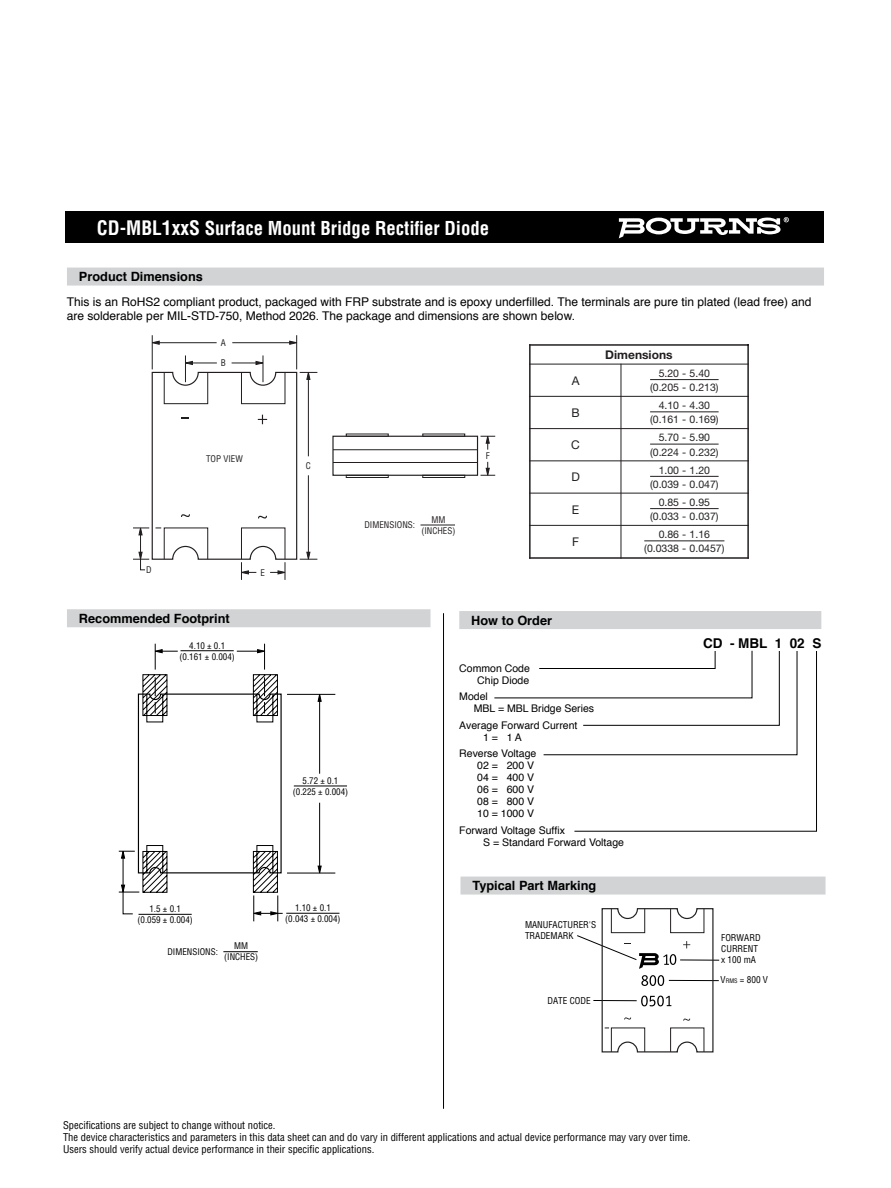
<style>
.page{position:relative;width:891px;height:1188px;background:#fff}
.page>*{position:absolute;margin:0;border:0;box-sizing:border-box;transform-origin:0 0}
.t1{font:700 condensed 24px "Helvetica";color:#fff}
.t2{font:700 condensed 18.75px "Helvetica";color:#fff}
.t3{font:700 13.5px "Helvetica";color:#000}
.t4{font:700 12.75px "Helvetica";color:#000}
.t5{font:12px/14.4px "Helvetica";color:#000}
.t6{font:700 12px "Helvetica Neue";color:#231f20}
.t7{font:12px "Helvetica Neue";color:#231f20}
.t8{font:condensed 10.5px/12px "Helvetica";color:#000}
.t9{font:10.5px/12px "Helvetica";color:#000}
.t10{font:10.5px/14.2px "Helvetica Neue";color:#231f20;text-align:center}
.t11{font:condensed 9.15px/10.8px "Helvetica";color:#000}
.t12{font:condensed 9px/11.2px "Helvetica";color:#000;text-align:center}
.t13{font:condensed 9px/11.2px "Helvetica";color:#231f20;text-align:center}
.s1{font-size:19.5px}
.s2{font-size:6.15px}
</style>
<div class="page">
<div style="left:65px;top:212px;width:759px;height:31px;background:#000"></div>
<svg style="left:618px;top:217px;width:171px;height:21px"></svg>
<div style="left:67px;top:268px;width:757px;height:18px;background:#d1d3d4"></div>
<div style="left:67px;top:609px;width:363px;height:18px;background:#d1d3d4"></div>
<div style="left:460px;top:877px;width:366px;height:18px;background:#d1d3d4"></div>
<div style="left:459px;top:611px;width:362px;height:18px;background:#d1d3d4"></div>
<svg style="left:494px;top:668px;width:80px;height:88px"></svg>
<svg style="left:574px;top:650px;width:243px;height:182px"></svg>
<hr style="left:223px;top:951px;width:35px;height:1px;background:#000">
<hr style="left:287px;top:694px;width:48px;height:1px;background:#000">
<hr style="left:287px;top:873px;width:48px;height:1px;background:#000">
<svg style="left:318px;top:693px;width:4px;height:9px"></svg>
<hr style="left:319px;top:700px;width:1px;height:74px;background:#000">
<svg style="left:318px;top:866px;width:4px;height:8px"></svg>
<hr style="left:319px;top:803px;width:1px;height:64px;background:#000">
<hr style="left:294px;top:786px;width:53px;height:1px;background:#000">
<hr style="left:286px;top:913px;width:53px;height:1px;background:#000">
<svg style="left:119px;top:644px;width:164px;height:277px"></svg>
<hr style="left:152px;top:335px;width:1px;height:34px;background:#221e1f">
<hr style="left:296px;top:335px;width:1px;height:34px;background:#221e1f">
<div style="left:332px;top:436px;width:146px;height:40px;border:1px solid #221e1f"></div>
<hr style="left:333px;top:449px;width:145px;height:1px;background:#221e1f">
<hr style="left:333px;top:462px;width:145px;height:1px;background:#221e1f">
<div style="left:346px;top:434px;width:43px;height:3px;border:1px solid #221e1f"></div>
<div style="left:422px;top:434px;width:43px;height:3px;border:1px solid #221e1f"></div>
<div style="left:346px;top:475px;width:43px;height:3px;border:1px solid #221e1f"></div>
<div style="left:422px;top:475px;width:43px;height:3px;border:1px solid #221e1f"></div>
<svg style="left:481px;top:435px;width:14px;height:15px"></svg>
<svg style="left:481px;top:462px;width:14px;height:14px"></svg>
<svg style="left:151px;top:341px;width:9px;height:4px"></svg>
<hr style="left:158px;top:342px;width:59px;height:1px;background:#221e1f">
<svg style="left:133px;top:355px;width:184px;height:225px"></svg>
<svg style="left:289px;top:341px;width:9px;height:4px"></svg>
<hr style="left:232px;top:342px;width:59px;height:1px;background:#221e1f">
<hr style="left:421px;top:525px;width:34px;height:1px;background:#221e1f">
<hr style="left:650px;top:379px;width:69px;height:1px;background:#231f20">
<hr style="left:650px;top:411px;width:69px;height:1px;background:#231f20">
<hr style="left:650px;top:444px;width:69px;height:1px;background:#231f20">
<hr style="left:650px;top:476px;width:69px;height:1px;background:#231f20">
<hr style="left:650px;top:508px;width:69px;height:1px;background:#231f20">
<hr style="left:644px;top:540px;width:80px;height:1px;background:#231f20">
<hr style="left:529px;top:344px;width:2px;height:215px;background:#231f20">
<hr style="left:621px;top:364px;width:1px;height:195px;background:#231f20">
<hr style="left:747px;top:344px;width:2px;height:215px;background:#231f20">
<hr style="left:529px;top:344px;width:220px;height:2px;background:#231f20">
<hr style="left:529px;top:364px;width:220px;height:1px;background:#231f20">
<hr style="left:529px;top:396px;width:220px;height:1px;background:#231f20">
<hr style="left:529px;top:428px;width:220px;height:1px;background:#231f20">
<hr style="left:529px;top:460px;width:220px;height:1px;background:#231f20">
<hr style="left:529px;top:493px;width:220px;height:1px;background:#231f20">
<hr style="left:529px;top:525px;width:220px;height:1px;background:#231f20">
<hr style="left:529px;top:557px;width:220px;height:2px;background:#231f20">
<svg style="left:577px;top:908px;width:143px;height:145px"></svg>
<hr style="left:443px;top:613px;width:1px;height:496px;background:#000">
<h1 class="t1" style="left:98px;top:211px;width:423px">3312 - 2 mm SMD Trimming Potentiometer</h1>
<h2 class="t2" style="left:97px;top:217px;width:394px"><span class="s1">CD-MBL1xxS</span> Surface Mount Bridge Rectifier Diode</h2>
<p class="t4" style="left:79px;top:266px;width:125px">Product Dimensions</p>
<p class="t5" style="left:67px;top:295px;width:746px">This is an RoHS2 compliant product, packaged with FRP substrate and is epoxy underfilled. The terminals are pure tin plated (lead free) and are solderable per MIL-STD-750, Method 2026. The package and dimensions are shown below.</p>
<p class="t13" style="left:221px;top:337px;width:7px">A</p>
<p class="t13" style="left:221px;top:357px;width:7px">B</p>
<p class="t13" style="left:206px;top:453px;width:38px">TOP VIEW</p>
<p class="t13" style="left:146px;top:564px;width:7px">D</p>
<p class="t13" style="left:261px;top:567px;width:6px">E</p>
<p class="t4" style="left:79px;top:608px;width:152px">Recommended Footprint</p>
<p class="t12" style="left:180px;top:640px;width:57px">4.10 ± 0.1 (0.161 ± 0.004)</p>
<p class="t12" style="left:138px;top:903px;width:57px">1.5 ± 0.1 (0.059 ± 0.004)</p>
<p class="t12" style="left:224px;top:940px;width:35px">MM (INCHES)</p>
<p class="t12" style="left:167px;top:946px;width:52px">DIMENSIONS:</p>
<p class="t13" style="left:306px;top:459px;width:7px">C</p>
<p class="t13" style="left:421px;top:513px;width:36px">MM (INCHES)</p>
<p class="t13" style="left:364px;top:519px;width:52px">DIMENSIONS:</p>
<p class="t13" style="left:486px;top:450px;width:5px">F</p>
<p class="t6" style="left:605px;top:345px;width:69px">Dimensions</p>
<p class="t7" style="left:572px;top:372px;width:9px">A</p>
<p class="t10" style="left:650px;top:367px;width:70px">5.20 - 5.40 (0.205 - 0.213)</p>
<p class="t7" style="left:571px;top:404px;width:10px">B</p>
<p class="t10" style="left:650px;top:399px;width:70px">4.10 - 4.30 (0.161 - 0.169)</p>
<p class="t7" style="left:571px;top:436px;width:10px">C</p>
<p class="t10" style="left:650px;top:431px;width:70px">5.70 - 5.90 (0.224 - 0.232)</p>
<p class="t7" style="left:571px;top:468px;width:10px">D</p>
<p class="t10" style="left:650px;top:463px;width:70px">1.00 - 1.20 (0.039 - 0.047)</p>
<p class="t7" style="left:572px;top:501px;width:9px">E</p>
<p class="t10" style="left:650px;top:496px;width:70px">0.85 - 0.95 (0.033 - 0.037)</p>
<p class="t7" style="left:572px;top:533px;width:8px">F</p>
<p class="t10" style="left:644px;top:528px;width:82px">0.86 - 1.16 (0.0338 - 0.0457)</p>
<p class="t12" style="left:293px;top:775px;width:57px">5.72 ± 0.1 (0.225 ± 0.004)</p>
<p class="t12" style="left:285px;top:902px;width:57px">1.10 ± 0.1 (0.043 ± 0.004)</p>
<p class="t4" style="left:471px;top:610px;width:82px">How to Order</p>
<p class="t9" style="left:459px;top:662px;width:72px;text-align:right">Common Code<br>Chip Diode</p>
<p class="t9" style="left:474px;top:691px;width:122px;text-indent:-15px">Model<br>MBL = MBL Bridge Series</p>
<p class="t9" style="left:483px;top:719px;width:96px;text-indent:-24px">Average Forward Current<br>1 = 1 A</p>
<p class="t9" style="left:477px;top:748px;width:61px;text-indent:-18px">Reverse Voltage<br>02 = 200 V<br>04 = 400 V<br>06 = 600 V<br>08 = 800 V<br>10 = 1000 V</p>
<p class="t9" style="left:483px;top:824px;width:142px;text-indent:-24px">Forward Voltage Suffix<br>S = Standard Forward Voltage</p>
<p class="t4" style="left:472px;top:875px;width:125px">Typical Part Marking</p>
<p class="t11" style="left:525px;top:919px;width:73px">MANUFACTURER'S<br>TRADEMARK</p>
<p class="t11" style="left:547px;top:995px;width:45px">DATE CODE</p>
<p class="t3" style="left:703px;top:632px;width:120px">CD - MBL 1 02 S</p>
<p class="t11" style="left:721px;top:933px;width:41px">FORWARD<br>CURRENT x 100 mA</p>
<p class="t11" style="left:721px;top:974px;width:49px">V<span class="s2">RMS</span> = 800 V</p>
<p class="t8" style="left:63px;top:1119px;width:629px">Specifications are subject to change without notice.<br>The device characteristics and parameters in this data sheet can and do vary in different applications and actual device performance may vary over time.<br>Users should verify actual device performance in their specific applications.</p>
</div>
